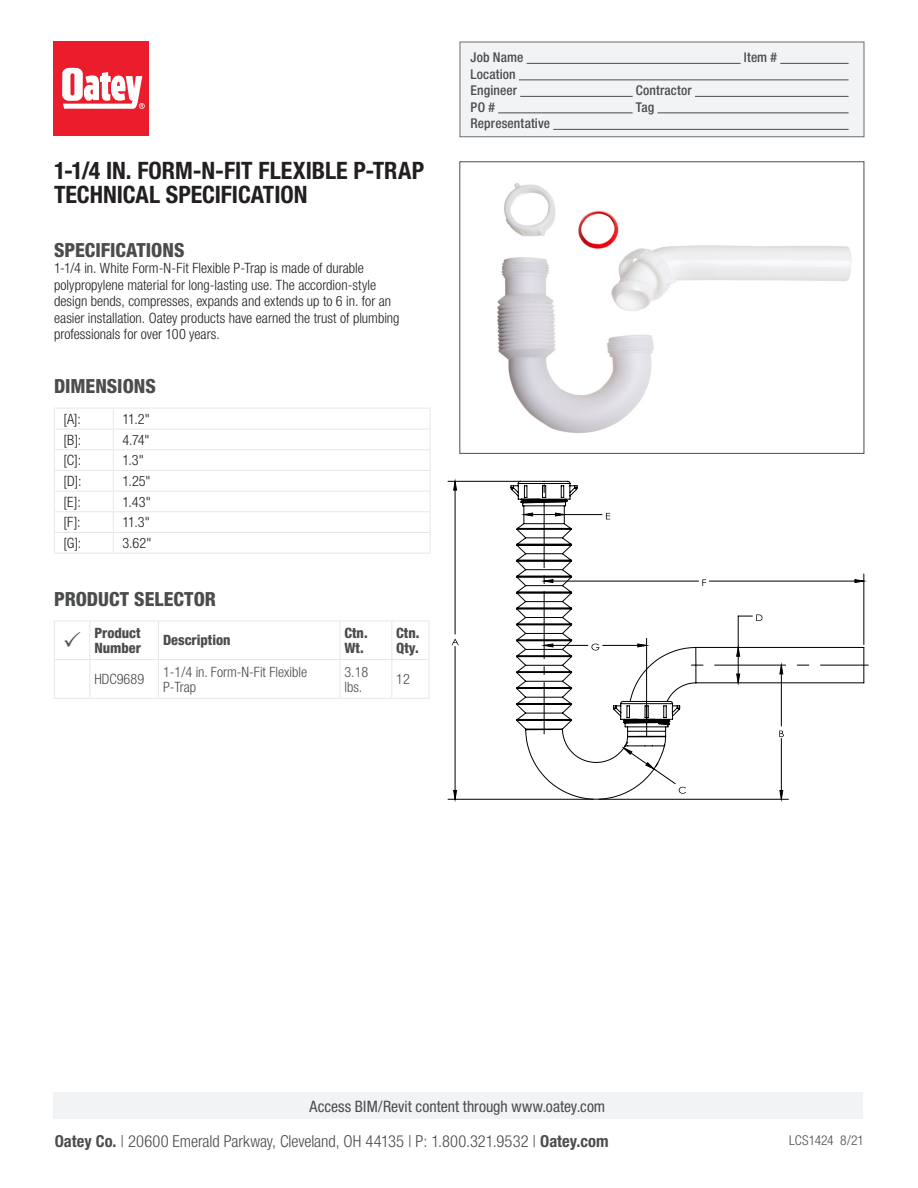
<style>
.page{position:relative;width:918px;height:1188px;background:#fff}
.page>*{position:absolute;margin:0;border:0;box-sizing:border-box;transform-origin:0 0}
.t1{font:700 condensed 24px/24px "Helvetica Neue LT Std";color:#231f20}
.Subheads{font:800 condensed 19.5px "Helvetica Neue LT Std";color:#4b4c4d}
.t2{font:300 condensed 16.5px "Helvetica Neue LT Std";color:#4b4c4d}
.t3{font:condensed 15.75px "Helvetica Neue LT Std";color:#4b4c4d}
.Copy{font:300 condensed 14.25px/16.5px "Helvetica Neue LT Std";color:#231f20}
.Table_Grid{font:300 condensed 14.25px/15px "Helvetica Neue LT Std";color:#4b4c4d}
.Table_Grid-2{font:800 condensed 14.25px/15px "Helvetica Neue LT Std";color:#4b4c4d}
.t4{font:500 condensed 13.5px "Helvetica Neue LT Std";letter-spacing:.01em;color:#4b4c4d}
.t5{font:300 condensed 13.5px "Helvetica Neue LT Std";color:#4b4c4d}
.s1{font-weight:700}
</style>
<div class="page">
<div style="left:460px;top:42px;width:404px;height:95px;background:#f2f3f4;border:1px solid #6c6d70"></div>
<hr style="left:527px;top:63px;width:214px;height:1px;background:#4b4c4d">
<hr style="left:780px;top:63px;width:69px;height:1px;background:#4b4c4d">
<hr style="left:519px;top:80px;width:330px;height:1px;background:#4b4c4d">
<hr style="left:520px;top:96px;width:113px;height:1px;background:#4b4c4d">
<hr style="left:695px;top:96px;width:154px;height:1px;background:#4b4c4d">
<hr style="left:498px;top:113px;width:135px;height:1px;background:#4b4c4d">
<hr style="left:657px;top:113px;width:192px;height:1px;background:#4b4c4d">
<hr style="left:553px;top:129px;width:296px;height:1px;background:#4b4c4d">
<svg style="left:55px;top:409px;width:375px;height:144px"></svg>
<hr style="left:54px;top:408px;width:59px;height:1px;background:#e6e7e9">
<hr style="left:113px;top:408px;width:317px;height:1px;background:#e6e7e9">
<hr style="left:54px;top:429px;width:59px;height:1px;background:#e6e7e9">
<hr style="left:113px;top:429px;width:317px;height:1px;background:#e6e7e9">
<hr style="left:54px;top:449px;width:59px;height:1px;background:#e6e7e9">
<hr style="left:113px;top:449px;width:317px;height:1px;background:#e6e7e9">
<hr style="left:54px;top:470px;width:59px;height:1px;background:#e6e7e9">
<hr style="left:113px;top:470px;width:317px;height:1px;background:#e6e7e9">
<hr style="left:54px;top:491px;width:59px;height:1px;background:#e6e7e9">
<hr style="left:113px;top:491px;width:317px;height:1px;background:#e6e7e9">
<hr style="left:54px;top:511px;width:59px;height:1px;background:#e6e7e9">
<hr style="left:113px;top:511px;width:317px;height:1px;background:#e6e7e9">
<hr style="left:54px;top:532px;width:59px;height:1px;background:#e6e7e9">
<svg style="left:54px;top:409px;width:1px;height:144px"></svg>
<hr style="left:113px;top:532px;width:317px;height:1px;background:#e6e7e9">
<svg style="left:113px;top:409px;width:1px;height:144px"></svg>
<svg style="left:430px;top:408px;width:1px;height:145px"></svg>
<hr style="left:54px;top:553px;width:59px;height:1px;background:#e6e7e9">
<hr style="left:113px;top:553px;width:317px;height:1px;background:#e6e7e9">
<hr style="left:429px;top:621px;width:1px;height:38px;background:#e6e7e9">
<hr style="left:429px;top:660px;width:1px;height:38px;background:#e6e7e9">
<hr style="left:54px;top:698px;width:36px;height:1px;background:#e6e7e9">
<hr style="left:90px;top:698px;width:69px;height:1px;background:#e6e7e9">
<hr style="left:159px;top:698px;width:181px;height:1px;background:#e6e7e9">
<hr style="left:340px;top:698px;width:52px;height:1px;background:#e6e7e9">
<hr style="left:392px;top:698px;width:37px;height:1px;background:#e6e7e9">
<div style="left:53px;top:1092px;width:810px;height:27px;background:#f2f3f4"></div>
<div style="left:53px;top:42px;width:96px;height:94px;background:#eb1c2c"></div>
<svg style="left:62px;top:68px;width:83px;height:41px"></svg>
<img style="left:497px;top:182px;width:355px;height:251px">
<svg style="left:454px;top:481px;width:56px;height:318px"></svg>
<svg style="left:510px;top:481px;width:354px;height:319px"></svg>
<svg style="left:54px;top:621px;width:375px;height:77px"></svg>
<p class="t1" style="left:54px;top:158px;width:372px">1-1/4 IN. FORM-N-FIT FLEXIBLE P-TRAP<br>TECHNICAL SPECIFICATION</p>
<p class="Subheads" style="left:54px;top:238px;width:132px">SPECIFICATIONS</p>
<p class="Copy" style="left:54px;top:260px;width:347px">1-1/4 in. White Form-N-Fit Flexible P-Trap is made of durable polypropylene material for long-lasting use. The accordion-style design bends, compresses, expands and extends up to 6 in. for an easier installation. Oatey products have earned the trust of plumbing professionals for over 100 years.</p>
<p class="Subheads" style="left:54px;top:374px;width:103px">DIMENSIONS</p>
<p class="Copy" style="left:63px;top:410px;width:19px">[A]:</p>
<p class="Copy" style="left:122px;top:410px;width:29px">11.2"</p>
<p class="Copy" style="left:63px;top:431px;width:19px">[B]:</p>
<p class="Copy" style="left:122px;top:431px;width:29px">4.74"</p>
<p class="Copy" style="left:63px;top:452px;width:19px">[C]:</p>
<p class="Copy" style="left:122px;top:452px;width:23px">1.3"</p>
<p class="Copy" style="left:63px;top:472px;width:20px">[D]:</p>
<p class="Copy" style="left:122px;top:472px;width:30px">1.25"</p>
<p class="Copy" style="left:63px;top:493px;width:19px">[E]:</p>
<p class="Copy" style="left:122px;top:493px;width:30px">1.43"</p>
<p class="Copy" style="left:63px;top:514px;width:19px">[F]:</p>
<p class="Copy" style="left:122px;top:514px;width:29px">11.3"</p>
<p class="Copy" style="left:63px;top:534px;width:19px">[G]:</p>
<p class="Copy" style="left:122px;top:534px;width:31px">3.62"</p>
<p class="Subheads" style="left:54px;top:587px;width:164px">PRODUCT SELECTOR</p>
<p class="Table_Grid-2" style="left:94px;top:625px;width:48px">Product<br>Number</p>
<p class="Table_Grid-2" style="left:163px;top:633px;width:69px">Description</p>
<p class="Table_Grid-2" style="left:344px;top:625px;width:25px">Ctn.<br>Wt.</p>
<p class="Table_Grid-2" style="left:396px;top:625px;width:25px">Ctn.<br>Qty.</p>
<p class="Table_Grid" style="left:94px;top:671px;width:51px">HDC9689</p>
<p class="Table_Grid" style="left:163px;top:664px;width:146px">1-1/4 in. Form-N-Fit Flexible<br>P-Trap</p>
<p class="Table_Grid" style="left:344px;top:664px;width:25px">3.18 lbs.</p>
<p class="Table_Grid" style="left:396px;top:671px;width:15px">12</p>
<p class="t4" style="left:471px;top:49px;width:54px">Job Name</p>
<p class="t4" style="left:744px;top:49px;width:35px">Item #</p>
<p class="t4" style="left:471px;top:66px;width:47px">Location</p>
<p class="t4" style="left:471px;top:82px;width:48px">Engineer</p>
<p class="t4" style="left:636px;top:82px;width:57px">Contractor</p>
<p class="t4" style="left:471px;top:99px;width:26px">PO #</p>
<p class="t4" style="left:636px;top:99px;width:20px">Tag</p>
<p class="t4" style="left:471px;top:115px;width:81px">Representative</p>
<p class="t3" style="left:310px;top:1097px;width:297px">Access BIM/Revit content through www.oatey.com</p>
<p class="t2" style="left:55px;top:1131px;width:555px"><span class="s1">Oatey Co.</span> | 20600 Emerald Parkway, Cleveland, OH 44135 | P: 1.800.321.9532 | <span class="s1">Oatey.com</span></p>
<p class="t5" style="left:789px;top:1132px;width:77px">LCS1424 8/21</p>
</div>
